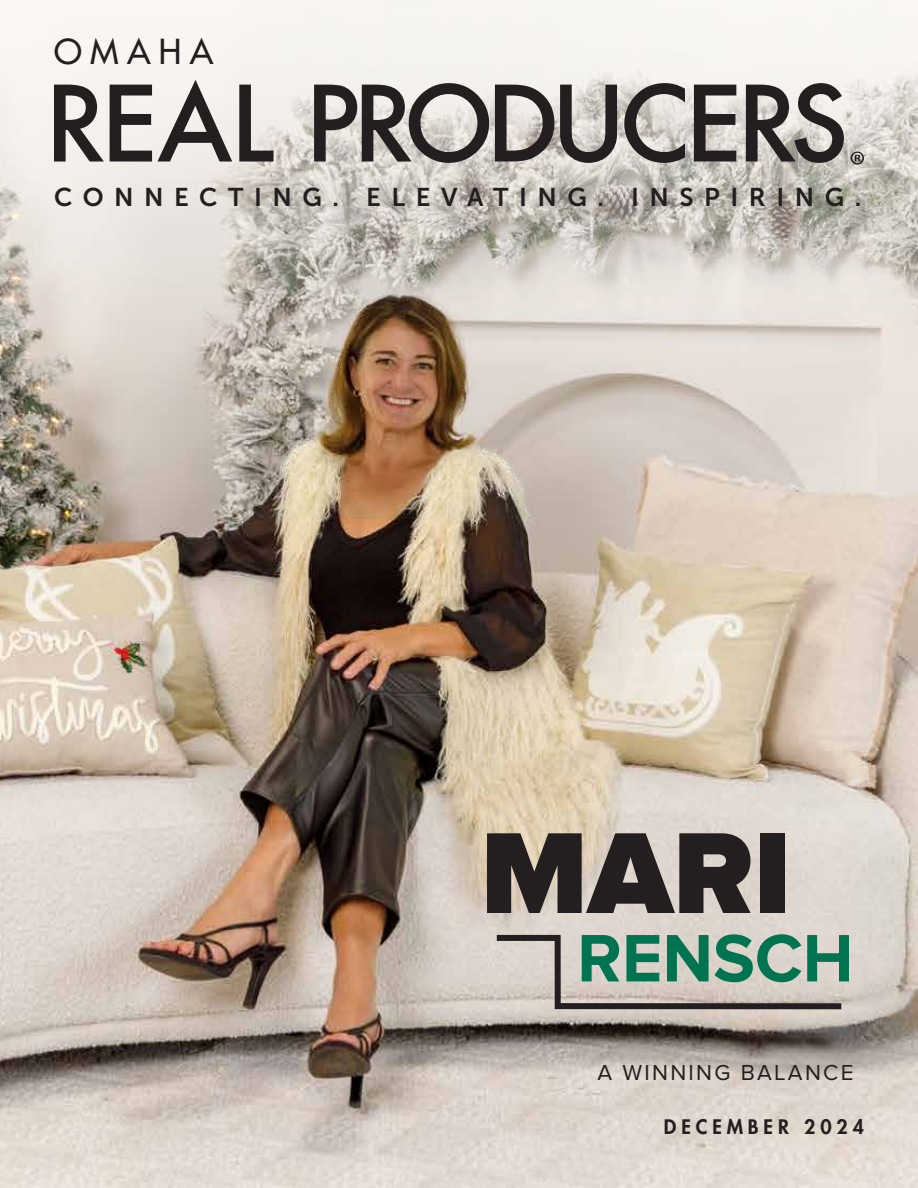
<style>
.page{position:relative;width:918px;height:1188px;background:#fff}
.page>*{position:absolute;margin:0;border:0;box-sizing:border-box;transform-origin:0 0}
.t1{font:900 119.4px "Proxima Nova";color:#231f20}
.t2{font:700 69.6px "Proxima Nova";color:#007351}
.t3{font:500 33.45px "Futura Std";letter-spacing:.25em;color:#231f20}
.t4{font:25.65px "Museo Sans 700";letter-spacing:.41em;color:#231f20}
.t5{font:22.5px "Proxima Nova";letter-spacing:.1em;color:#231f20}
.t6{font:800 19.5px "Futura Std";letter-spacing:.25em;color:#231f20}
</style>
<div class="page">
<img style="left:0;top:467px;width:918px;height:721px">
<svg style="left:0;top:0;width:918px;height:467px"></svg>
<svg style="left:54px;top:85px;width:50px;height:77px"></svg>
<svg style="left:110px;top:80px;width:122px;height:82px"></svg>
<svg style="left:239px;top:85px;width:35px;height:77px;background:#999593"></svg>
<svg style="left:314px;top:83px;width:175px;height:80px;background:#8d8987"></svg>
<svg style="left:495px;top:85px;width:59px;height:77px;background:#817d7b"></svg>
<svg style="left:560px;top:85px;width:57px;height:78px;background:#888582"></svg>
<svg style="left:624px;top:83px;width:61px;height:80px;background:#9a9693"></svg>
<svg style="left:694px;top:85px;width:42px;height:77px;background:#74706e"></svg>
<svg style="left:746px;top:83px;width:98px;height:80px;background:#827e7c"></svg>
<svg style="left:851px;top:152px;width:13px;height:13px"></svg>
<img style="left:255px;top:275px;width:286px;height:243px">
<svg style="left:491px;top:932px;width:356px;height:80px;background:#c9c1b9"></svg>
<h3 class="t3" style="left:54px;top:30px;width:161px">OMAHA</h3>
<p class="t4" style="left:54px;top:183px;width:809px">CONNECTING. ELEVATING. INSPIRING.</p>
<h1 class="t1" style="left:481px;top:819px;width:312px">MARI</h1>
<h2 class="t2" style="left:577px;top:926px;width:278px">RENSCH</h2>
<p class="t5" style="left:597px;top:1060px;width:258px">A WINNING BALANCE</p>
<p class="t6" style="left:664px;top:1114px;width:202px">DECEMBER 2024</p>
</div>
